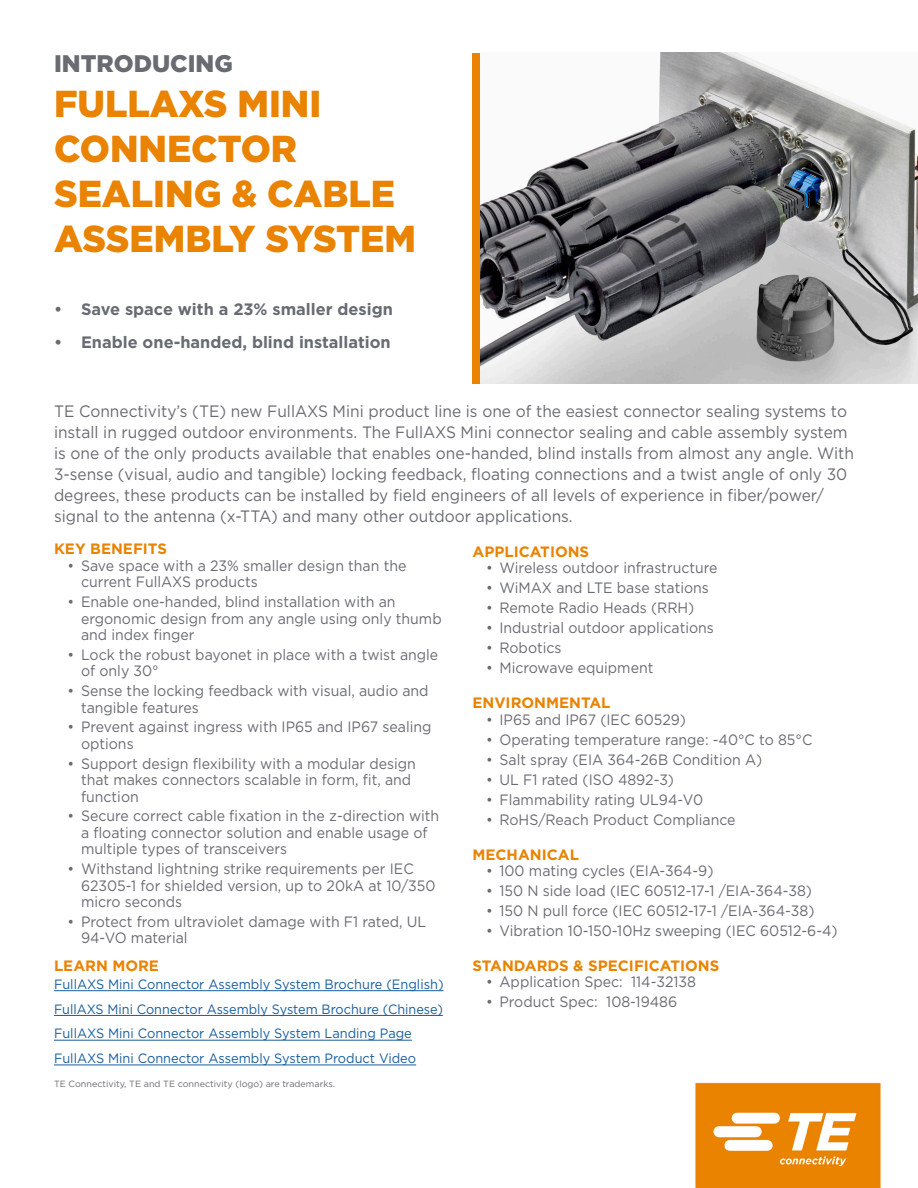
<style>
.page{position:relative;width:918px;height:1188px;background:#fff}
.page>*{position:absolute;margin:0;border:0;box-sizing:border-box;transform-origin:0 0}
.t1{font:900 37.5px/45px "Gotham";color:#e98300}
.t2{font:900 24px "Gotham";color:#696b73}
.t3{font:16.5px/21px "Gotham";color:#696b73;scale:.94 1}
.t4{font:700 16.5px "Gotham";color:#696b73}
.t5{font:15px/16.5px "Gotham";color:#696b73;scale:.94 1}
.t6{font:700 15px "Gotham";color:#e98300}
.t7{font:13.5px "Gotham";color:#175d9e;scale:.95 1}
.t8{font:13.5px "Gotham";color:#175d9e;scale:.94 1}
.t9{font:9px "Gotham";color:#696b73}
</style>
<div class="page">
<img style="left:480px;top:53px;width:438px;height:330px">
<div style="left:472px;top:53px;width:8px;height:330px;background:#e98300"></div>
<hr style="left:54px;top:990px;width:390px;height:1px;background:#175d9e">
<hr style="left:54px;top:1015px;width:389px;height:1px;background:#175d9e">
<hr style="left:54px;top:1040px;width:358px;height:1px;background:#175d9e">
<hr style="left:54px;top:1065px;width:362px;height:1px;background:#175d9e">
<img style="left:696px;top:1082px;width:185px;height:106px">
<h2 class="t2" style="left:54px;top:47px;width:180px">INTRODUCING</h2>
<h1 class="t1" style="left:54px;top:81px;width:364px">FULLAXS MINI<br>CONNECTOR<br>SEALING &amp; CABLE<br>ASSEMBLY SYSTEM</h1>
<p class="t4" style="left:54px;top:298px;width:340px">• Save space with a 23% smaller design</p>
<p class="t4" style="left:54px;top:331px;width:338px">• Enable one-handed, blind installation</p>
<p class="t3" style="left:54px;top:400px;width:853px">TE Connectivity’s (TE) new FullAXS Mini product line is one of the easiest connector sealing systems to install in rugged outdoor environments. The FullAXS Mini connector sealing and cable assembly system is one of the only products available that enables one-handed, blind installs from almost any angle. With 3-sense (visual, audio and tangible) locking feedback, floating connections and a twist angle of only 30 degrees, these products can be installed by field engineers of all levels of experience in fiber/power/ signal to the antenna (x-TTA) and many other outdoor applications.</p>
<p class="t6" style="left:472px;top:542px;width:118px">APPLICATIONS</p>
<p class="t5" style="left:486px;top:559px;width:248px">• Wireless outdoor infrastructure</p>
<p class="t5" style="left:486px;top:579px;width:239px">• WiMAX and LTE base stations</p>
<p class="t5" style="left:486px;top:599px;width:223px">• Remote Radio Heads (RRH)</p>
<p class="t5" style="left:486px;top:619px;width:244px">• Industrial outdoor applications</p>
<p class="t5" style="left:486px;top:639px;width:82px">• Robotics</p>
<p class="t5" style="left:486px;top:659px;width:180px">• Microwave equipment</p>
<p class="t6" style="left:54px;top:539px;width:114px">KEY BENEFITS</p>
<p class="t5" style="left:81px;top:557px;width:348px;text-indent:-14px">• Save space with a 23% smaller design than the current FullAXS products</p>
<p class="t5" style="left:81px;top:593px;width:385px;text-indent:-14px">• Enable one-handed, blind installation with an ergonomic design from any angle using only thumb and index finger</p>
<p class="t5" style="left:81px;top:646px;width:382px;text-indent:-14px">• Lock the robust bayonet in place with a twist angle of only 30°</p>
<p class="t5" style="left:81px;top:682px;width:371px;text-indent:-14px">• Sense the locking feedback with visual, audio and tangible features</p>
<p class="t5" style="left:81px;top:718px;width:374px;text-indent:-14px">• Prevent against ingress with IP65 and IP67 sealing options</p>
<p class="t5" style="left:81px;top:755px;width:358px;text-indent:-14px">• Support design flexibility with a modular design that makes connectors scalable in form, fit, and function</p>
<p class="t5" style="left:81px;top:807px;width:383px;text-indent:-14px">• Secure correct cable fixation in the z-direction with a floating connector solution and enable usage of multiple types of transceivers</p>
<p class="t5" style="left:81px;top:860px;width:379px;text-indent:-14px">• Withstand lightning strike requirements per IEC<br>62305-1 for shielded version, up to 20kA at 10/350 micro seconds</p>
<p class="t5" style="left:81px;top:913px;width:369px;text-indent:-14px">• Protect from ultraviolet damage with F1 rated, UL<br>94-VO material</p>
<p class="t6" style="left:472px;top:693px;width:140px">ENVIRONMENTAL</p>
<p class="t5" style="left:486px;top:711px;width:214px">• IP65 and IP67 (IEC 60529)</p>
<p class="t5" style="left:486px;top:731px;width:349px">• Operating temperature range: -40°C to 85°C</p>
<p class="t5" style="left:486px;top:751px;width:295px">• Salt spray (EIA 364-26B Condition A)</p>
<p class="t5" style="left:486px;top:771px;width:202px">• UL F1 rated (ISO 4892-3)</p>
<p class="t5" style="left:486px;top:791px;width:233px">• Flammability rating UL94-V0</p>
<p class="t5" style="left:486px;top:811px;width:267px">• RoHS/Reach Product Compliance</p>
<p class="t6" style="left:472px;top:844px;width:108px">MECHANICAL</p>
<p class="t5" style="left:486px;top:862px;width:243px">• 100 mating cycles (EIA-364-9)</p>
<p class="t5" style="left:486px;top:882px;width:348px">• 150 N side load (IEC 60512-17-1 /EIA-364-38)</p>
<p class="t5" style="left:486px;top:902px;width:351px">• 150 N pull force (IEC 60512-17-1 /EIA-364-38)</p>
<p class="t5" style="left:486px;top:922px;width:376px">• Vibration 10-150-10Hz sweeping (IEC 60512-6-4)</p>
<p class="t6" style="left:472px;top:956px;width:248px">STANDARDS &amp; SPECIFICATIONS</p>
<p class="t5" style="left:486px;top:974px;width:225px">• Application Spec: 114-32138</p>
<p class="t5" style="left:486px;top:994px;width:205px">• Product Spec: 108-19486</p>
<p class="t6" style="left:54px;top:956px;width:107px">LEARN MORE</p>
<p class="t7" style="left:54px;top:975px;width:412px">FullAXS Mini Connector Assembly System Brochure (English)</p>
<p class="t8" style="left:54px;top:1000px;width:415px">FullAXS Mini Connector Assembly System Brochure (Chinese)</p>
<p class="t7" style="left:54px;top:1025px;width:378px">FullAXS Mini Connector Assembly System Landing Page</p>
<p class="t7" style="left:54px;top:1050px;width:383px">FullAXS Mini Connector Assembly System Product Video</p>
<p class="t9" style="left:54px;top:1078px;width:283px">TE Connectivity, TE and TE connectivity (logo) are trademarks.</p>
</div>
